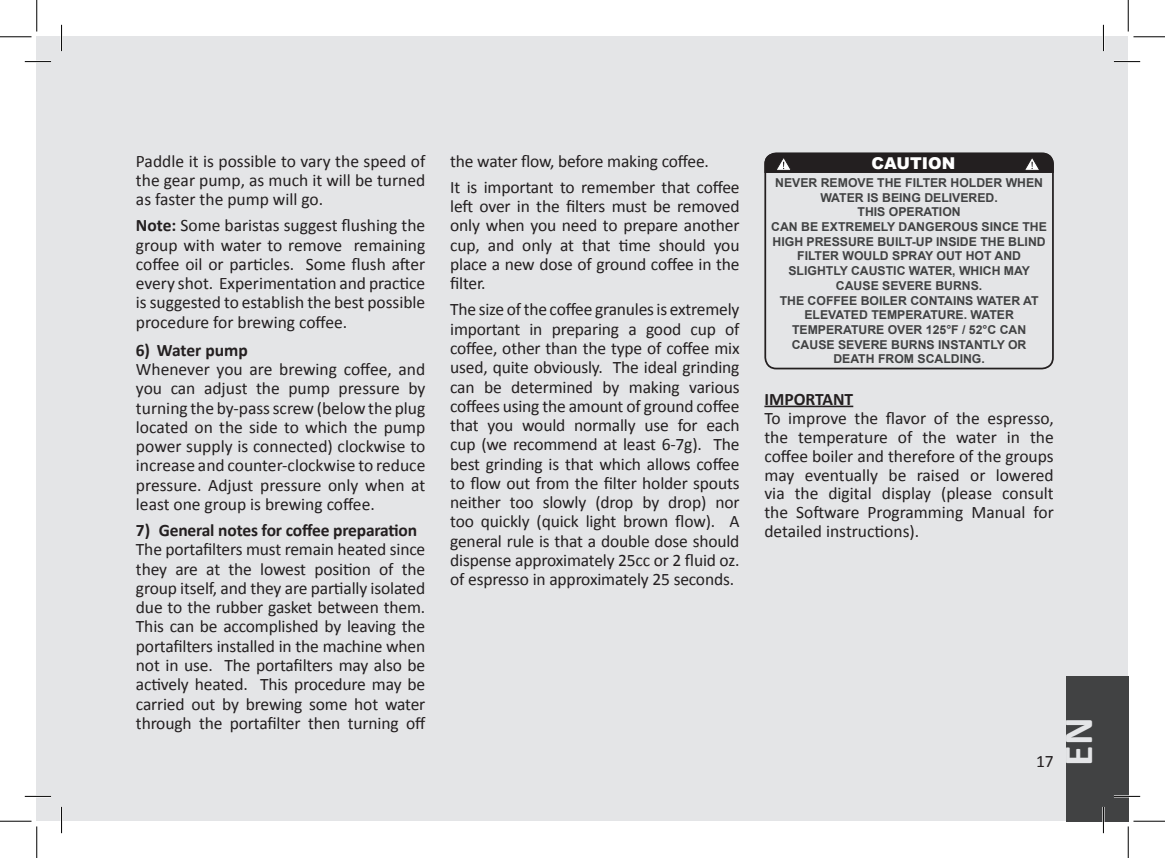
<style>
.page{position:relative;width:1165px;height:858px;background:#fff}
.page>*{position:absolute;margin:0;border:0;box-sizing:border-box;transform-origin:0 0}
.t1{font:700 42px "Calibri";color:#e4e5e7}
.t2{font:17.5px/19.2px "Calibri";letter-spacing:-.01em;color:#231f20;text-align:justify}
.t3{font:700 17.5px "Calibri";letter-spacing:-.01em;color:#231f20}
.t4{font:900 16.28px "Arial";color:#fff}
.t5{font:700 12.25px/14.7px "Arial";color:#414243;text-align:center}
.s1{font-weight:700}
</style>
<div class="page">
<div style="left:62px;top:37px;width:1066px;height:784px;background:#e4e5e7"></div>
<div style="left:37px;top:37px;width:25px;height:784px;background:#e4e5e7"></div>
<div style="left:1066px;top:675px;width:62px;height:146px;background:#414243"></div>
<hr style="left:764px;top:405px;width:89px;height:2px;background:#231f20">
<div style="left:764px;top:152px;width:290px;height:217px;border:2px solid #231f20;border-radius:11px"></div>
<svg style="left:764px;top:152px;width:290px;height:22px;background:#363334"></svg>
<hr style="left:25px;top:60px;width:26px;height:3px;background:#fff">
<hr style="left:1114px;top:60px;width:26px;height:3px;background:#fff">
<hr style="left:25px;top:795px;width:26px;height:2px;background:#fff">
<hr style="left:1114px;top:795px;width:26px;height:2px;background:#fff">
<hr style="left:60px;top:25px;width:3px;height:26px;background:#fff">
<hr style="left:60px;top:806px;width:3px;height:26px;background:#fff">
<hr style="left:1102px;top:25px;width:2px;height:26px;background:#fff">
<hr style="left:1102px;top:806px;width:2px;height:26px;background:#fff">
<svg style="left:25px;top:61px;width:26px;height:1px"></svg>
<svg style="left:1114px;top:61px;width:26px;height:1px"></svg>
<svg style="left:25px;top:795px;width:26px;height:1px"></svg>
<svg style="left:1114px;top:795px;width:26px;height:1px"></svg>
<svg style="left:61px;top:25px;width:1px;height:26px"></svg>
<svg style="left:61px;top:806px;width:1px;height:26px"></svg>
<svg style="left:1103px;top:25px;width:1px;height:26px"></svg>
<svg style="left:1103px;top:806px;width:1px;height:26px"></svg>
<hr style="left:0;top:36px;width:32px;height:1px;background:#000">
<hr style="left:1133px;top:36px;width:32px;height:1px;background:#000">
<hr style="left:0;top:820px;width:32px;height:1px;background:#000">
<hr style="left:1133px;top:820px;width:32px;height:1px;background:#000">
<hr style="left:36px;top:0;width:1px;height:32px;background:#000">
<hr style="left:36px;top:826px;width:1px;height:31px;background:#000">
<hr style="left:1128px;top:0;width:1px;height:32px;background:#000">
<hr style="left:1128px;top:826px;width:1px;height:31px;background:#000">
<p class="t2" style="left:136px;top:151px;width:291px">Paddle it is possible to vary the speed of the gear pump, as much it will be turned as faster the pump will go.</p>
<p class="t2" style="left:136px;top:216px;width:291px"><span class="s1">Note:</span> Some baristas suggest flushing the group with water to remove remaining coffee oil or particles. Some flush after every shot. Experimentation and practice is suggested to establish the best possible procedure for brewing coffee.</p>
<p class="t3" style="left:136px;top:338px;width:113px">6) Water pump</p>
<p class="t2" style="left:136px;top:359px;width:291px">Whenever you are brewing coffee, and you can adjust the pump pressure by turning the by-pass screw (below the plug located on the side to which the pump power supply is connected) clockwise to increase and counter-clockwise to reduce pressure. Adjust pressure only when at least one group is brewing coffee.</p>
<p class="t3" style="left:136px;top:519px;width:283px">7) General notes for coffee preparation</p>
<p class="t2" style="left:136px;top:540px;width:291px">The portafilters must remain heated since they are at the lowest position of the group itself, and they are partially isolated due to the rubber gasket between them.<br>This can be accomplished by leaving the portafilters installed in the machine when not in use. The portafilters may also be actively heated. This procedure may be carried out by brewing some hot water through the portafilter then turning off</p>
<p class="t2" style="left:450px;top:148px;width:291px;line-height:26.2px">the water flow, before making coffee.<br>It is important to remember that coffee</p>
<p class="t2" style="left:450px;top:197px;width:291px">left over in the filters must be removed only when you need to prepare another cup, and only at that time should you place a new dose of ground coffee in the filter.</p>
<p class="t2" style="left:450px;top:300px;width:291px">The size of the coffee granules is extremely important in preparing a good cup of coffee, other than the type of coffee mix used, quite obviously. The ideal grinding can be determined by making various coffees using the amount of ground coffee that you would normally use for each cup (we recommend at least 6-7g). The best grinding is that which allows coffee to flow out from the filter holder spouts neither too slowly (drop by drop) nor too quickly (quick light brown flow). A general rule is that a double dose should dispense approximately 25cc or 2 fluid oz. of espresso in approximately 25 seconds.</p>
<p class="t4" style="left:872px;top:152px;width:85px">CAUTION</p>
<p class="t5" style="left:771px;top:175px;width:277px">NEVER REMOVE THE FILTER HOLDER WHEN<br>WATER IS BEING DELIVERED.<br>THIS OPERATION<br>CAN BE EXTREMELY DANGEROUS SINCE THE<br>HIGH PRESSURE BUILT-UP INSIDE THE BLIND<br>FILTER WOULD SPRAY OUT HOT AND<br>SLIGHTLY CAUSTIC WATER, WHICH MAY<br>CAUSE SEVERE BURNS.<br>THE COFFEE BOILER CONTAINS WATER AT<br>ELEVATED TEMPERATURE. WATER<br>TEMPERATURE OVER 125°F / 52°C CAN<br>CAUSE SEVERE BURNS INSTANTLY OR<br>DEATH FROM SCALDING.</p>
<p class="t3" style="left:764px;top:388px;width:90px">IMPORTANT</p>
<p class="t2" style="left:764px;top:408px;width:291px">To improve the flavor of the espresso, the temperature of the water in the coffee boiler and therefore of the groups may eventually be raised or lowered via the digital display (please consult the Software Programming Manual for detailed instructions).</p>
<p class="t2" style="left:1036px;top:751px;width:19px">17</p>
<h1 class="t1" style="left:1051px;top:765px;width:50px;rotate:-90deg">EN</h1>
</div>
